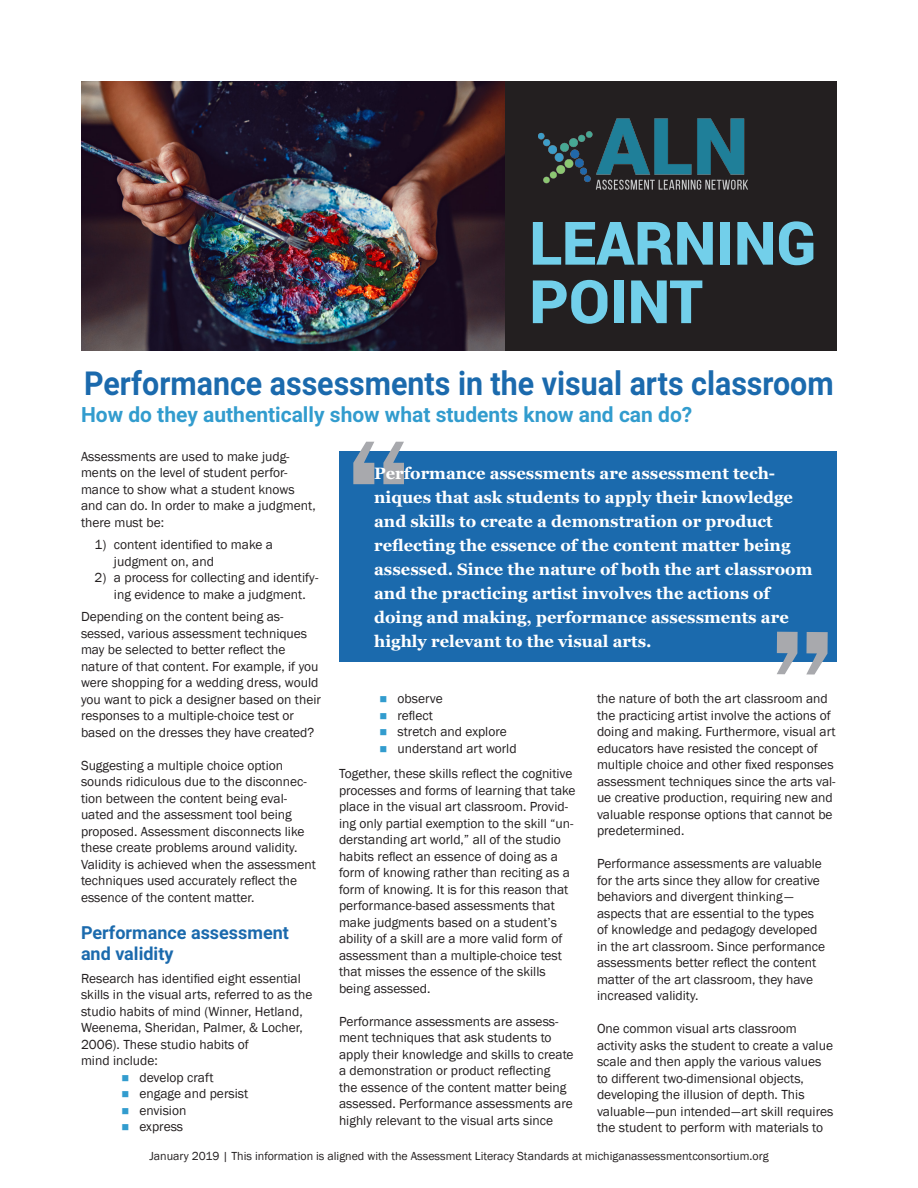
<style>
.page{position:relative;width:918px;height:1188px;background:#fff}
.page>*{position:absolute;margin:0;border:0;box-sizing:border-box;transform-origin:0 0}
.t1{font:600 156px "Franklin Gothic";color:#a8a9ad}
.t2{font:900 60px/58.5px "Roboto";color:#72cfea}
.t3{font:700 33px "Roboto";color:#1b6aad;scale:.92 1}
.t4{font:700 21px "Roboto";color:#329cce}
.t5{font:700 18px/21px "Roboto";color:#1b6aad}
.t6{font:700 16.5px/24px "Georgia";color:#fff}
.t7{font:13.5px/16.5px "Franklin Gothic";color:#231f20}
.t8{font:12px "Franklin Gothic";color:#231f20}
.s1{color:#329cce}
</style>
<div class="page">
<div style="left:504px;top:81px;width:333px;height:270px;background:#231f20"></div>
<img style="left:539px;top:118px;width:209px;height:72px">
<div style="left:340px;top:451px;width:497px;height:210px;background:#1b6aad"></div>
<img style="left:81px;top:81px;width:423px;height:270px">
<svg style="left:777px;top:661px;width:51px;height:1px"></svg>
<p class="t2" style="left:530px;top:212px;width:288px">LEARNING<br>POINT</p>
<p class="t3" style="left:84px;top:360px;width:816px">Performance assessments in the visual arts classroom</p>
<p class="t4" style="left:81px;top:399px;width:613px">How do they authentically show what students know and can do?</p>
<p class="t7" style="left:81px;top:448px;width:236px">Assessments are used to make judg&shy;ments on the level of student perfor&shy;mance to show what a student knows and can do. In order to make a judgment, there must be:</p>
<p class="t7" style="left:114px;top:537px;width:161px;text-indent:-19px">1) content identified to make a judgment on, and</p>
<p class="t7" style="left:94px;top:570px;width:225px;text-align:center">2) a process for collecting and identify&shy;ing evidence to make a judgment.</p>
<p class="t7" style="left:81px;top:609px;width:242px">Depending on the content being as&shy;sessed, various assessment techniques may be selected to better reflect the nature of that content. For example, if you were shopping for a wedding dress, would you want to pick a designer based on their responses to a multiple-choice test or based on the dresses they have created?</p>
<p class="t7" style="left:81px;top:757px;width:237px">Suggesting a multiple choice option sounds ridiculous due to the disconnec&shy;tion between the content being eval&shy;uated and the assessment tool being proposed. Assessment disconnects like these create problems around validity.<br>Validity is achieved when the assessment techniques used accurately reflect the essence of the content matter.</p>
<p class="t5" style="left:81px;top:921px;width:209px">Performance assessment and validity</p>
<p class="t7" style="left:81px;top:970px;width:233px">Research has identified eight essential skills in the visual arts, referred to as the studio habits of mind (Winner, Hetland, Weenema, Sheridan, Palmer, &amp; Locher, 2006). These studio habits of<br>mind include:</p>
<p class="t7" style="left:121px;top:1069px;width:94px"><span class="s1">■</span> develop craft</p>
<p class="t7" style="left:121px;top:1086px;width:128px"><span class="s1">■</span> engage and persist</p>
<p class="t7" style="left:121px;top:1102px;width:66px"><span class="s1">■</span> envision</p>
<p class="t7" style="left:121px;top:1119px;width:63px"><span class="s1">■</span> express</p>
<p class="t1" style="left:344px;top:397px;width:70px">“</p>
<p class="t6" style="left:374px;top:461px;width:440px">Performance assessments are assessment tech&shy;niques that ask students to apply their knowledge and skills to create a demonstration or product reflecting the essence of the content matter being assessed. Since the nature of both the art classroom and the practicing artist involves the actions of doing and making, performance assessments are highly relevant to the visual arts.</p>
<p class="t7" style="left:597px;top:691px;width:240px">the nature of both the art classroom and the practicing artist involve the actions of doing and making. Furthermore, visual art educators have resisted the concept of multiple choice and other fixed responses assessment techniques since the arts val&shy;ue creative production, requiring new and valuable response options that cannot be predetermined.</p>
<p class="t7" style="left:597px;top:856px;width:230px">Performance assessments are valuable for the arts since they allow for creative behaviors and divergent thinking— aspects that are essential to the types of knowledge and pedagogy developed in the art classroom. Since performance assessments better reflect the content matter of the art classroom, they have increased validity.</p>
<p class="t7" style="left:597px;top:1021px;width:238px">One common visual arts classroom activity asks the student to create a value scale and then apply the various values to different two-dimensional objects, developing the illusion of depth. This valuable—pun intended—art skill requires the student to perform with materials to</p>
<p class="t7" style="left:379px;top:691px;width:65px"><span class="s1">■</span> observe</p>
<p class="t7" style="left:379px;top:707px;width:55px"><span class="s1">■</span> reflect</p>
<p class="t7" style="left:379px;top:724px;width:129px"><span class="s1">■</span> stretch and explore</p>
<p class="t7" style="left:379px;top:740px;width:139px"><span class="s1">■</span> understand art world</p>
<p class="t7" style="left:339px;top:766px;width:238px">Together, these skills reflect the cognitive processes and forms of learning that take place in the visual art classroom. Provid&shy;ing only partial exemption to the skill “un&shy;derstanding art world,” all of the studio habits reflect an essence of doing as a form of knowing rather than reciting as a form of knowing. It is for this reason that performance-based assessments that make judgments based on a student’s ability of a skill are a more valid form of assessment than a multiple-choice test that misses the essence of the skills being assessed.</p>
<p class="t7" style="left:339px;top:1013px;width:236px">Performance assessments are assess&shy;ment techniques that ask students to apply their knowledge and skills to create a demonstration or product reflecting<br>the essence of the content matter being assessed. Performance assessments are highly relevant to the visual arts since</p>
<p class="t8" style="left:149px;top:1149px;width:621px">January 2019 | This information is aligned with the Assessment Literacy Standards at michiganassessmentconsortium.org</p>
</div>
